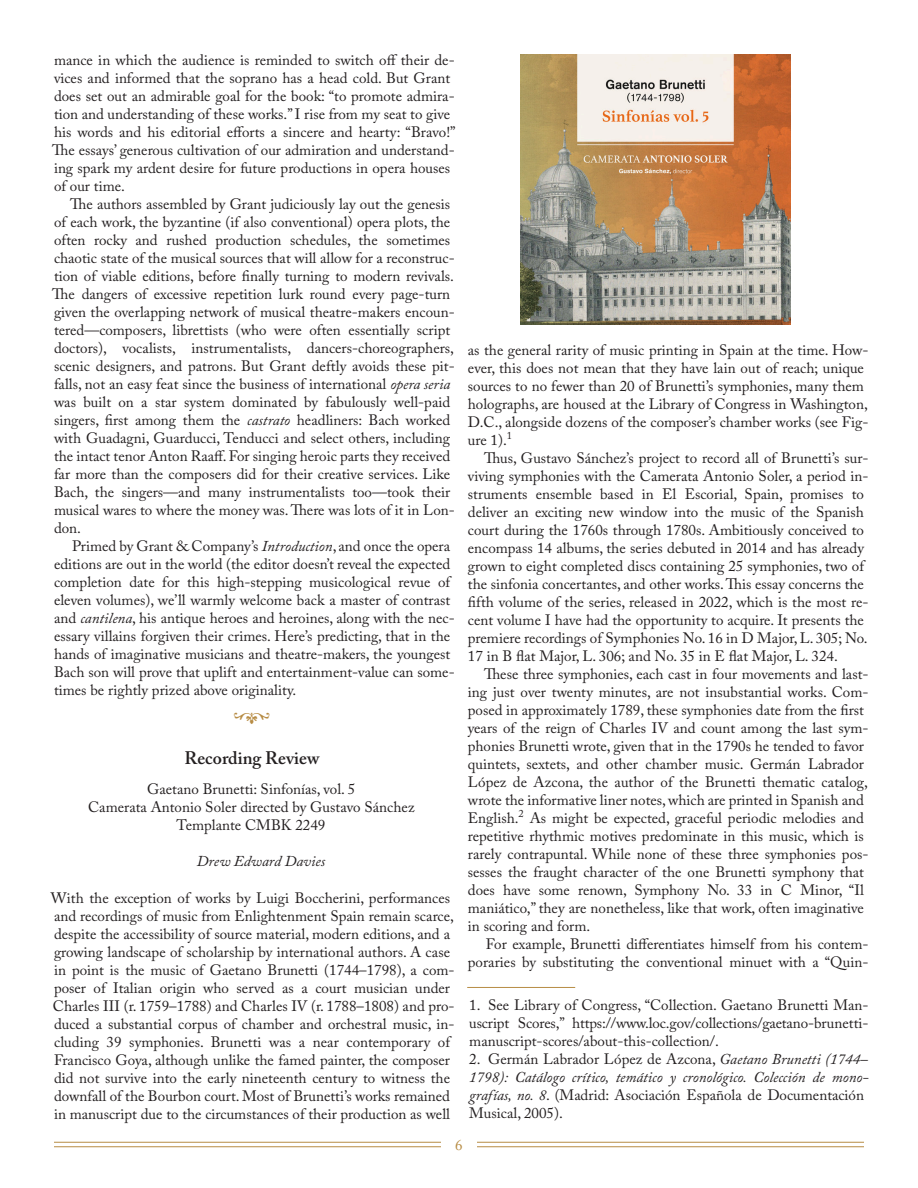
<style>
.page{position:relative;width:918px;height:1188px;background:#fff}
.page>*{position:absolute;margin:0;border:0;box-sizing:border-box;transform-origin:0 0}
.t1{font:600 18px "Adobe Caslon Pro";color:#231f20}
.t2{font:15px/18px "Adobe Caslon Pro";color:#231f20}
.t3{font:italic 15px/18px "Adobe Caslon Pro";color:#231f20}
.t4{font:15px "Adobe Caslon Pro";color:#b78c44}
.s1{font-style:italic}
.s2{font-style:normal}
</style>
<div class="page">
<hr style="left:54px;top:1146px;width:387px;height:1px;background:#b78c44">
<hr style="left:54px;top:1142px;width:387px;height:1px;background:#b78c44">
<hr style="left:477px;top:1146px;width:387px;height:1px;background:#b78c44">
<hr style="left:477px;top:1142px;width:387px;height:1px;background:#b78c44">
<hr style="left:467px;top:987px;width:108px;height:1px;background:#b78c44">
<img style="left:520px;top:54px;width:270px;height:270px">
<p class="t2" style="left:52px;top:52px;width:405px">mance in which the audience is reminded to switch off their de&shy;vices and informed that the soprano has a head cold. But Grant does set out an admirable goal for the book: “to promote admira&shy;tion and understanding of these works.” I rise from my seat to give his words and his editorial efforts a sincere and hearty: “Bravo!” The essays’ generous cultivation of our admiration and understand&shy;ing spark my ardent desire for future productions in opera houses of our time.</p>
<p class="t2" style="left:52px;top:196px;width:404px;text-indent:18px">The authors assembled by Grant judiciously lay out the genesis of each work, the byzantine (if also conventional) opera plots, the often rocky and rushed production schedules, the sometimes chaotic state of the musical sources that will allow for a reconstruc&shy;tion of viable editions, before finally turning to modern revivals.<br>The dangers of excessive repetition lurk round every page-turn given the overlapping network of musical theatre-makers encoun&shy;tered—composers, librettists (who were often essentially script doctors), vocalists, instrumentalists, dancers-choreographers, scenic designers, and patrons. But Grant deftly avoids these pit&shy;falls, not an easy feat since the business of international <span class="s1">opera seria </span>was built on a star system dominated by fabulously well-paid singers, first among them the <span class="s1">castrato</span> headliners: Bach worked with Guadagni, Guarducci, Tenducci and select others, including the intact tenor Anton Raaff. For singing heroic parts they received far more than the composers did for their creative services. Like Bach, the singers—and many instrumentalists too—took their musical wares to where the money was. There was lots of it in Lon&shy;don.</p>
<p class="t2" style="left:54px;top:538px;width:402px;text-indent:18px">Primed by Grant &amp; Company’s <span class="s1">Introduction</span>, and once the opera editions are out in the world (the editor doesn’t reveal the expected completion date for this high-stepping musicological revue of eleven volumes), we’ll warmly welcome back a master of contrast and <span class="s1">cantilena</span>, his antique heroes and heroines, along with the nec&shy;essary villains forgiven their crimes. Here’s predicting, that in the hands of imaginative musicians and theatre-makers, the youngest Bach son will prove that uplift and entertainment-value can some&shy;times be rightly prized above originality.</p>
<p class="t1" style="left:185px;top:750px;width:136px">Recording Review</p>
<p class="t2" style="left:88px;top:781px;width:328px;text-align:center">Gaetano Brunetti: Sinfonías, vol. 5<br>Camerata Antonio Soler directed by Gustavo Sánchez<br>Templante CMBK 2249</p>
<p class="t3" style="left:197px;top:853px;width:130px">Drew Edward Davies</p>
<p class="t2" style="left:51px;top:890px;width:405px">With the exception of works by Luigi Boccherini, performances and recordings of music from Enlightenment Spain remain scarce, despite the accessibility of source material, modern editions, and a growing landscape of scholarship by international authors. A case in point is the music of Gaetano Brunetti (1744–1798), a com&shy;poser of Italian origin who served as a court musician under Charles III (r. 1759–1788) and Charles IV (r. 1788–1808) and pro&shy;duced a substantial corpus of chamber and orchestral music, in&shy;cluding 39 symphonies. Brunetti was a near contemporary of Francisco Goya, although unlike the famed painter, the composer did not survive into the early nineteenth century to witness the downfall of the Bourbon court. Most of Brunetti’s works remained in manuscript due to the circumstances of their production as well</p>
<p class="t2" style="left:468px;top:342px;width:402px">as the general rarity of music printing in Spain at the time. How&shy;ever, this does not mean that they have lain out of reach; unique sources to no fewer than 20 of Brunetti’s symphonies, many them holographs, are housed at the Library of Congress in Washington, D.C., alongside dozens of the composer’s chamber works (see Fig&shy;ure 1).<sup>1</sup></p>
<p class="t2" style="left:468px;top:450px;width:402px;text-indent:16px">Thus, Gustavo Sánchez’s project to record all of Brunetti’s sur&shy;viving symphonies with the Camerata Antonio Soler, a period in&shy;struments ensemble based in El Escorial, Spain, promises to deliver an exciting new window into the music of the Spanish court during the 1760s through 1780s. Ambitiously conceived to encompass 14 albums, the series debuted in 2014 and has already grown to eight completed discs containing 25 symphonies, two of the sinfonia concertantes, and other works. This essay concerns the fifth volume of the series, released in 2022, which is the most re&shy;cent volume I have had the opportunity to acquire. It presents the premiere recordings of Symphonies No. 16 in D Major, L. 305; No.<br>17 in B flat Major, L. 306; and No. 35 in E flat Major, L. 324.</p>
<p class="t2" style="left:468px;top:666px;width:402px;text-indent:16px">These three symphonies, each cast in four movements and last&shy;ing just over twenty minutes, are not insubstantial works. Com&shy;posed in approximately 1789, these symphonies date from the first years of the reign of Charles IV and count among the last sym&shy;phonies Brunetti wrote, given that in the 1790s he tended to favor quintets, sextets, and other chamber music. Germán Labrador López de Azcona, the author of the Brunetti thematic catalog, wrote the informative liner notes, which are printed in Spanish and English.<sup>2</sup> As might be expected, graceful periodic melodies and repetitive rhythmic motives predominate in this music, which is rarely contrapuntal. While none of these three symphonies pos&shy;sesses the fraught character of the one Brunetti symphony that does have some renown, Symphony No. 33 in C Minor, “Il maniático,” they are nonetheless, like that work, often imaginative in scoring and form.</p>
<p class="t2" style="left:468px;top:936px;width:402px;text-align:right">For example, Brunetti differentiates himself from his contem&shy;poraries by substituting the conventional minuet with a “Quin-</p>
<p class="t2" style="left:469px;top:997px;width:401px;text-align:justify">1. See Library of Congress, “Collection. Gaetano Brunetti Man&shy;uscript Scores,” https://www.loc.gov/collections/gaetano-brunetti&shy;manuscript-scores/about-this-collection/.</p>
<p class="t3" style="left:469px;top:1051px;width:401px"><span class="s2">2. Germán Labrador López de Azcona,</span> Gaetano Brunetti (1744– 1798): Catálogo crítico, temático y cronológico. Colección de mono&shy;grafías, no. 8<span class="s2">. (Madrid: Asociación Española de Documentación Musical, 2005).</span></p>
<p class="t4" style="left:455px;top:1139px;width:9px">6</p>
</div>
